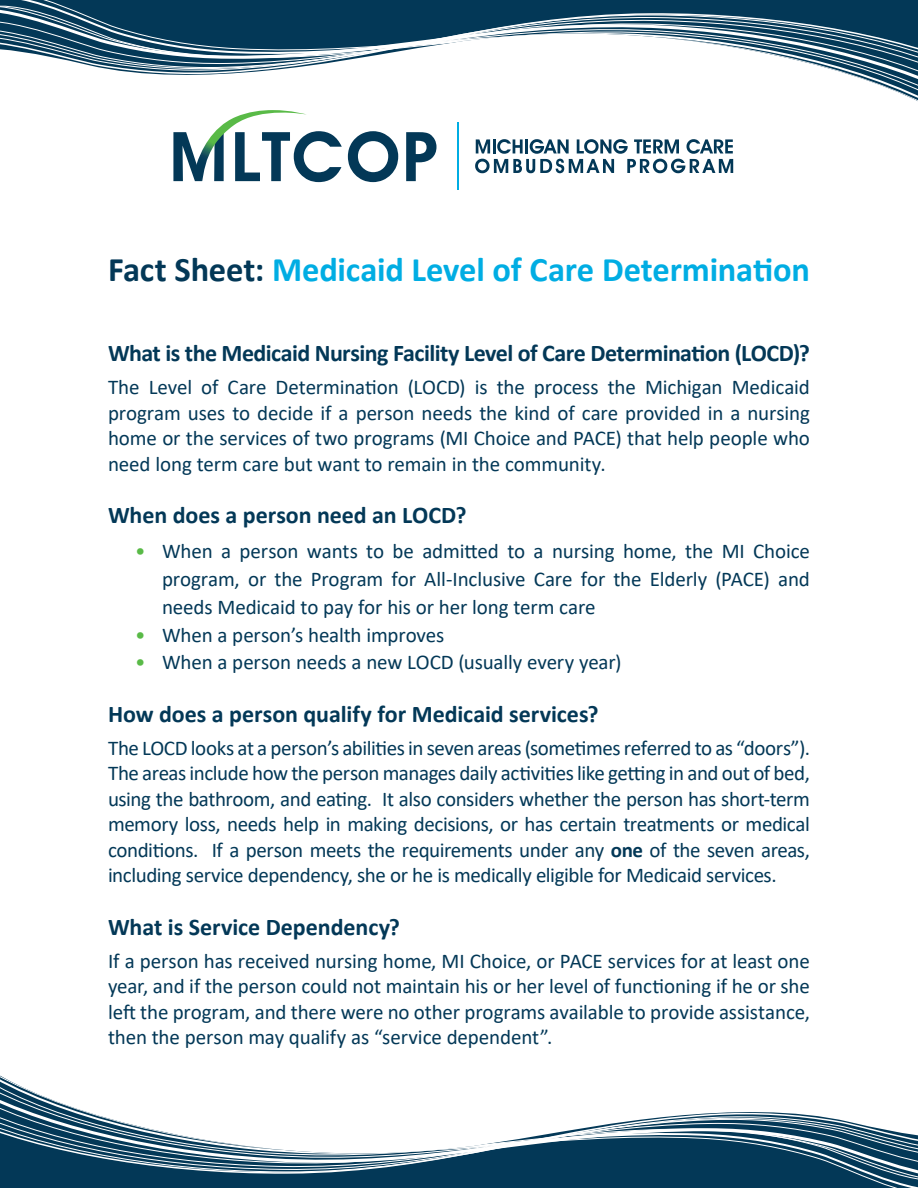
<style>
.page{position:relative;width:918px;height:1188px;background:#fff}
.page>*{position:absolute;margin:0;border:0;box-sizing:border-box;transform-origin:0 0}
.t1{font:700 34.5px "Calibri";letter-spacing:-.005em;color:#00ade3}
.t2{font:700 24px "Calibri";letter-spacing:-.005em;color:#033857}
.t3{font:700 24px "Calibri";letter-spacing:-.025em;color:#033857}
.t4{font:21px/25.5px "Calibri";letter-spacing:-.01em;color:#033857;text-align:justify}
.s1{color:#033857}
.s2{color:#59ba47}
.s3{font-weight:700}
</style>
<div class="page">
<svg style="left:475px;top:139px;width:258px;height:34px"></svg>
<svg style="left:348px;top:132px;width:50px;height:50px"></svg>
<svg style="left:406px;top:132px;width:30px;height:49px"></svg>
<svg style="left:173px;top:132px;width:169px;height:50px"></svg>
<hr style="left:457px;top:122px;width:2px;height:67px;background:#00ade3">
<div style="left:0;top:1178px;width:918px;height:10px;background:#033857"></div>
<hr style="left:0;top:1174px;width:918px;height:4px;background:#033857">
<svg style="left:0;top:1075px;width:918px;height:99px"></svg>
<div style="left:0;top:0;width:918px;height:9px;background:#033857"></div>
<hr style="left:0;top:9px;width:918px;height:4px;background:#033857">
<svg style="left:0;top:13px;width:918px;height:88px"></svg>
<p class="t1" style="left:108px;top:246px;width:703px"><span class="s1">Fact Sheet:</span> Medicaid Level of Care Determination</p>
<p class="t3" style="left:108px;top:336px;width:703px">What is the Medicaid Nursing Facility Level of Care Determination (LOCD)?</p>
<p class="t4" style="left:108px;top:374px;width:704px">The Level of Care Determination (LOCD) is the process the Michigan Medicaid program uses to decide if a person needs the kind of care provided in a nursing home or the services of two programs (MI Choice and PACE) that help people who need long term care but want to remain in the community.</p>
<p class="t2" style="left:108px;top:498px;width:360px">When does a person need an LOCD?</p>
<p class="t4" style="left:162px;top:537px;width:650px;line-height:27.8px;text-indent:-27px"><span class="s2">•</span> When a person wants to be admitted to a nursing home, the MI Choice program, or the Program for All-Inclusive Care for the Elderly (PACE) and needs Medicaid to pay for his or her long term care</p>
<p class="t4" style="left:135px;top:621px;width:311px"><span class="s2">•</span> When a person’s health improves</p>
<p class="t4" style="left:135px;top:649px;width:488px"><span class="s2">•</span> When a person needs a new LOCD (usually every year)</p>
<p class="t2" style="left:108px;top:697px;width:492px">How does a person qualify for Medicaid services?</p>
<p class="t4" style="left:108px;top:735px;width:704px">The LOCD looks at a person’s abilities in seven areas (sometimes referred to as “doors”).<br>The areas include how the person manages daily activities like getting in and out of bed, using the bathroom, and eating. It also considers whether the person has short-term memory loss, needs help in making decisions, or has certain treatments or medical conditions. If a person meets the requirements under any <span class="s3">one</span> of the seven areas, including service dependency, she or he is medically eligible for Medicaid services.</p>
<p class="t2" style="left:108px;top:910px;width:293px">What is Service Dependency?</p>
<p class="t4" style="left:108px;top:948px;width:704px">If a person has received nursing home, MI Choice, or PACE services for at least one year, and if the person could not maintain his or her level of functioning if he or she left the program, and there were no other programs available to provide assistance, then the person may qualify as “service dependent”.</p>
</div>
